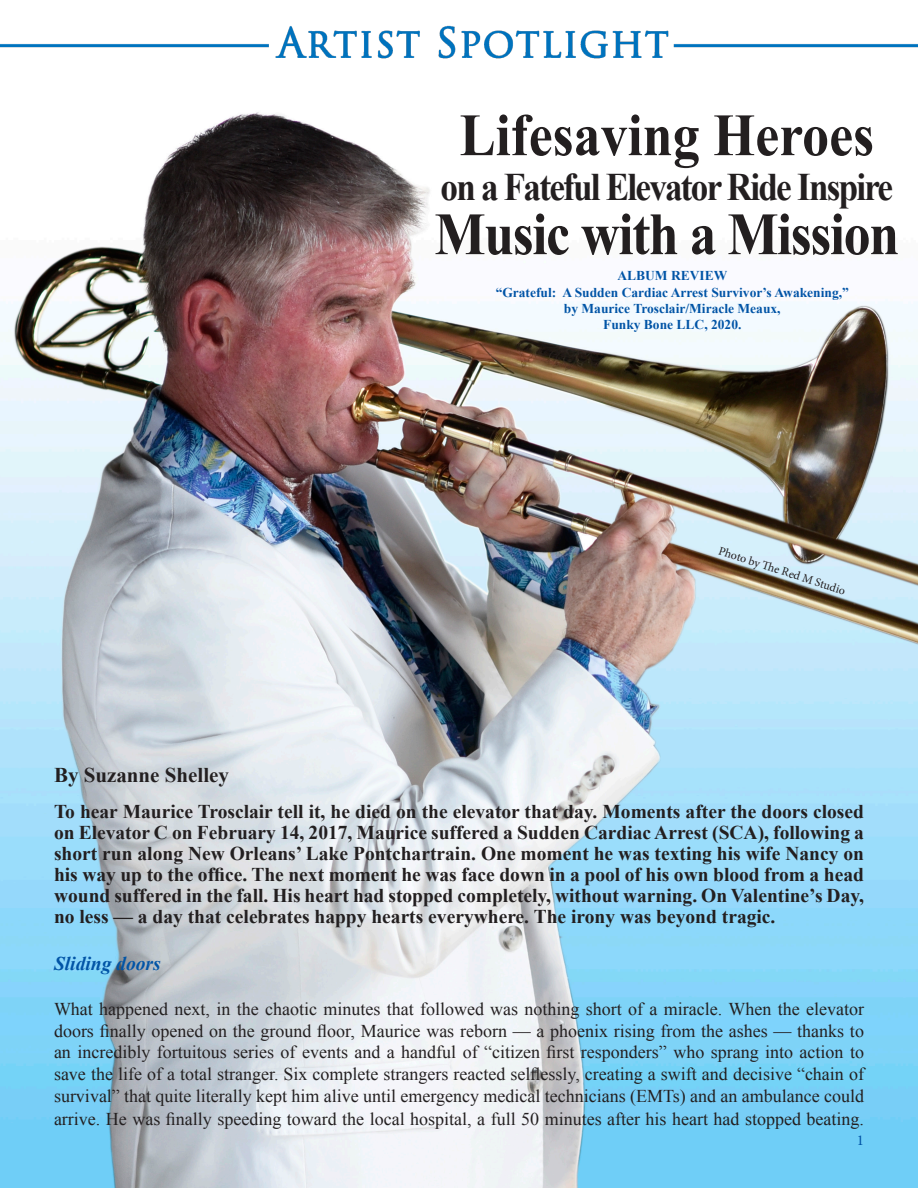
<style>
.page{position:relative;width:918px;height:1188px;background:#fff}
.page>*{position:absolute;margin:0;border:0;box-sizing:border-box;transform-origin:0 0}
.t1{font:700 60px "Times New Roman";letter-spacing:-.02em;color:#231f20;scale:.9 1}
.t2{font:700 60px "Times New Roman";color:#231f20;scale:.9 1}
.t3{font:700 39px "Times New Roman";letter-spacing:-.05em;color:#231f20;scale:.9 1}
.t4{font:700 21px "Times New Roman";color:#231f20}
.t5{font:700 19.5px/21px "Times New Roman";color:#231f20;text-align:justify}
.t6{font:italic 700 19.5px "Times New Roman";color:#0154a6}
.t7{font:18px/21.6px "Times New Roman";color:#231f20;text-align:justify}
.t8{font:15px "Minion Pro";color:#0154a6}
.t9{font:700 13.5px "Times New Roman";color:#0154a6}
.t10{font:12px "Minion Pro";color:#231f20}
</style>
<div class="page">
<img style="left:0;top:112px;width:918px;height:1076px">
<img style="left:0;top:25px;width:918px;height:34px">
<p class="t2" style="left:460px;top:94px;width:462px">Lifesaving Heroes</p>
<p class="t3" style="left:441px;top:160px;width:504px">on a Fateful Elevator Ride Inspire</p>
<p class="t1" style="left:434px;top:193px;width:518px">Music with a Mission</p>
<p class="t9" style="left:617px;top:267px;width:111px">ALBUM REVIEW</p>
<p class="t9" style="left:496px;top:283px;width:355px">“Grateful: A Sudden Cardiac Arrest Survivor’s Awakening,”</p>
<p class="t9" style="left:564px;top:299px;width:218px">by Maurice Trosclair/Miracle Meaux,</p>
<p class="t9" style="left:603px;top:315px;width:140px">Funky Bone LLC, 2020.</p>
<p class="t4" style="left:54px;top:761px;width:177px">By Suzanne Shelley</p>
<p class="t10" style="left:722px;top:543px;width:134px;rotate:18deg">Photo by Th e Red M Studio</p>
<p class="t5" style="left:54px;top:801px;width:812px">To hear Maurice Trosclair tell it, he died on the elevator that day. Moments after the doors closed on Elevator C on February 14, 2017, Maurice suffered a Sudden Cardiac Arrest (SCA), following a short run along New Orleans’ Lake Pontchartrain. One moment he was texting his wife Nancy on his way up to the office. The next moment he was face down in a pool of his own blood from a head wound suffered in the fall. His heart had stopped completely, without warning. On Valentine’s Day, no less — a day that celebrates happy hearts everywhere. The irony was beyond tragic.</p>
<p class="t6" style="left:54px;top:950px;width:108px">Sliding doors</p>
<p class="t7" style="left:54px;top:998px;width:812px">What happened next, in the chaotic minutes that followed was nothing short of a miracle. When the elevator doors finally opened on the ground floor, Maurice was reborn — a phoenix rising from the ashes — thanks to an incredibly fortuitous series of events and a handful of “citizen first responders” who sprang into action to save the life of a total stranger. Six complete strangers reacted selflessly, creating a swift and decisive “chain of survival” that quite literally kept him alive until emergency medical technicians (EMTs) and an ambulance could</p>
<p class="t7" style="left:54px;top:1108px;width:812px">arrive. He was finally speeding toward the local hospital, a full 50 minutes after his heart had stopped beating.</p>
<p class="t8" style="left:857px;top:1130px;width:9px">1</p>
</div>
